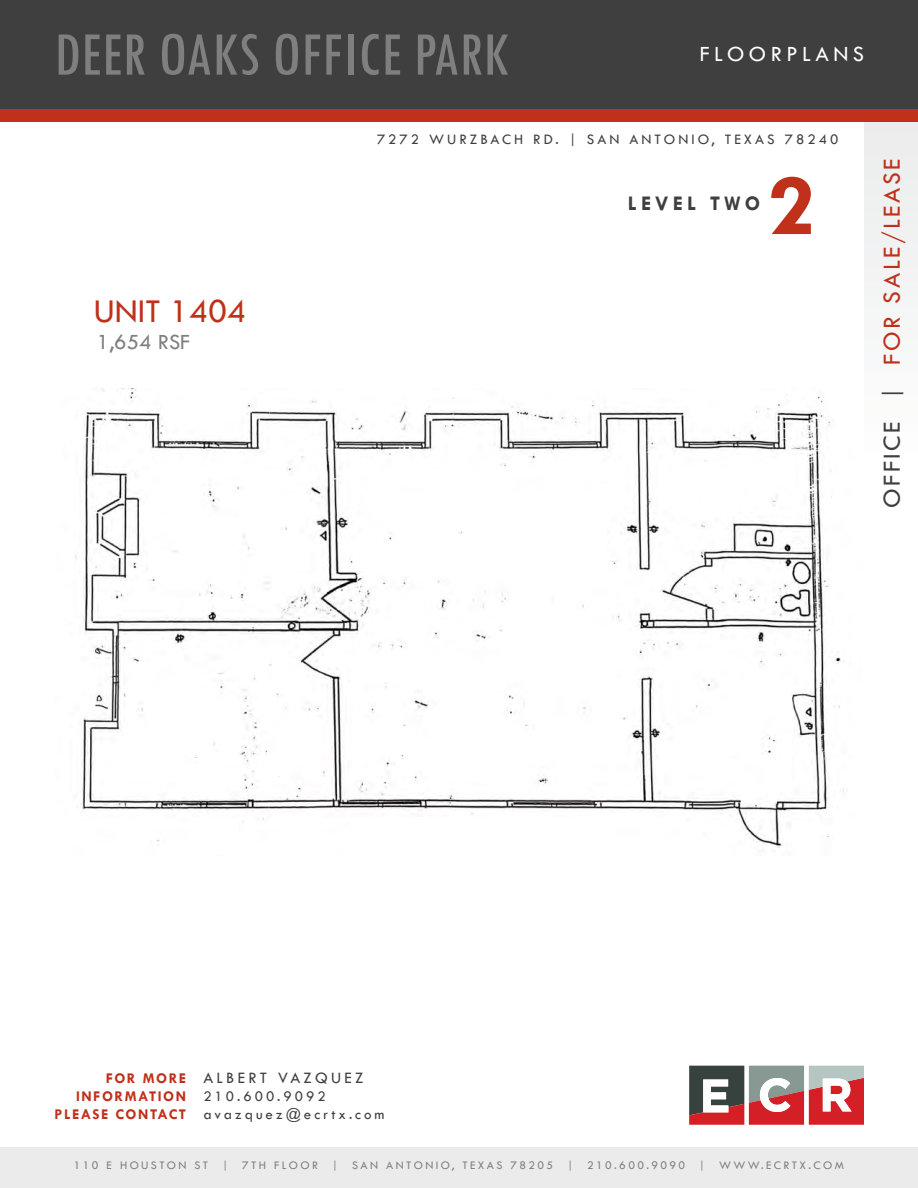
<style>
.page{position:relative;width:918px;height:1188px;background:#fff}
.page>*{position:absolute;margin:0;border:0;box-sizing:border-box;transform-origin:0 0}
.t1{font:700 90px "Tw Cen";color:#bf311b}
.t2{font:condensed 64.5px "Tw Cen";color:#7f7f7f}
.t3{font:34.5px "Tw Cen";color:#bf311b}
.t4{font:25.5px "Tw Cen";letter-spacing:.1em;color:#bf311b}
.t5{font:22.5px "Tw Cen";letter-spacing:.2em;color:#fff}
.t6{font:22.5px "Tw Cen";color:#7f7f7f}
.t7{font:700 21px "Tw Cen";letter-spacing:.2em;color:#3f3f3f}
.t8{font:16.5px "Tw Cen";letter-spacing:.2em;color:#3f3f3f}
.t9{font:15px/18px "Tw Cen";letter-spacing:.2em;color:#3f3f3f}
.t10{font:700 15px/18px "Tw Cen";letter-spacing:.1em;color:#bf311b;text-align:right}
.t11{font:12px "Tw Cen";letter-spacing:.2em;color:#7f7f7f}
.s1{color:#3f3f3f}
</style>
<div class="page">
<div style="left:0;top:109px;width:918px;height:13px;background:#bf311b"></div>
<div style="left:0;top:0;width:918px;height:109px;background:#3f3f3f"></div>
<div style="left:0;top:1147px;width:918px;height:41px;background:#ebebeb"></div>
<svg style="left:689px;top:1066px;width:175px;height:59px"></svg>
<img style="left:75px;top:389px;width:769px;height:459px">
<div style="left:349px;top:817px;width:266px;height:117px;background:#fff"></div>
<h2 class="t2" style="left:54px;top:16px;width:457px">DEER OAKS OFFICE PARK</h2>
<h3 class="t5" style="left:700px;top:40px;width:166px">FLOORPLANS</h3>
<p class="t3" style="left:94px;top:290px;width:154px">UNIT 1404</p>
<p class="t6" style="left:97px;top:329px;width:95px">1,654 RSF</p>
<p class="t9" style="left:377px;top:130px;width:463px">7272 WURZBACH RD. | SAN ANTONIO, TEXAS 78240</p>
<p class="t7" style="left:628px;top:191px;width:134px">LEVEL TWO</p>
<p class="t1" style="left:767px;top:152px;width:49px">2</p>
<h3 class="t4" style="left:876px;top:508px;width:351px;rotate:-90deg"><span class="s1">OFFICE |</span> FOR SALE/LEASE</h3>
<p class="t10" style="left:55px;top:1069px;width:133px">FOR MORE<br>INFORMATION<br>PLEASE CONTACT</p>
<h3 class="t8" style="left:203px;top:1068px;width:161px">ALBERT VAZQUEZ</h3>
<p class="t9" style="left:203px;top:1087px;width:183px">210.600.9092 avazquez@ecrtx.com</p>
<p class="t11" style="left:74px;top:1158px;width:772px">110 E HOUSTON ST | 7TH FLOOR | SAN ANTONIO, TEXAS 78205 | 210.600.9090 | WWW.ECRTX.COM</p>
</div>
